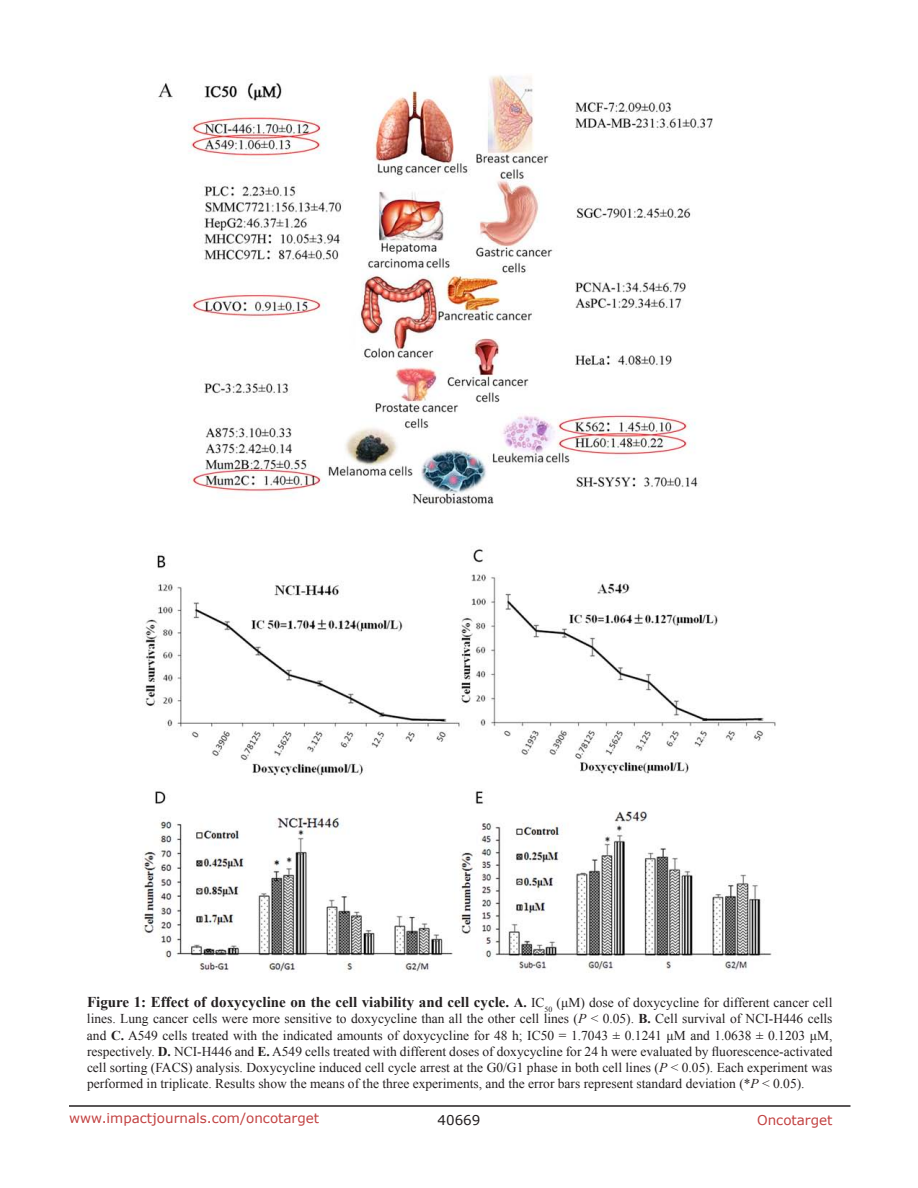
<style>
.page{position:relative;width:918px;height:1188px;background:#fff}
.page>*{position:absolute;margin:0;border:0;box-sizing:border-box;transform-origin:0 0}
.FigureText{font:700 15px "Times New Roman";color:#231f20}
.FigureText-2{font:13.5px/16.2px "Times New Roman";color:#231f20;text-align:justify}
.t1{font:13.5px "Verdana";color:#c24141}
.t2{font:13.5px "Verdana";color:#231f20}
.s1{font-size:13.5px}
.s2{font-weight:400;font-size:13.5px}
.s3{font-style:italic}
.s4{font-weight:700}
</style>
<div class="page">
<hr style="left:69px;top:1105px;width:781px;height:2px;background:#231f20">
<img style="left:143px;top:75px;width:633px;height:898px">
<p class="FigureText" style="left:87px;top:992px;width:747px">Figure 1: Effect of doxycycline on the cell viability and cell cycle. <span class="s1">A.</span> <span class="s2">IC</span><sub>50</sub> <span class="s2">(μM) dose of doxycycline for different cancer cell</span></p>
<p class="FigureText-2" style="left:87px;top:1011px;width:747px">lines. Lung cancer cells were more sensitive to doxycycline than all the other cell lines (<span class="s3">P</span> &lt; 0.05). <span class="s4">B.</span> Cell survival of NCI-H446 cells and <span class="s4">C.</span> A549 cells treated with the indicated amounts of doxycycline for 48 h; IC50 = 1.7043 ± 0.1241 μM and 1.0638 ± 0.1203 μM, respectively. <span class="s4">D.</span> NCI-H446 and <span class="s4">E.</span> A549 cells treated with different doses of doxycycline for 24 h were evaluated by fluorescence-activated cell sorting (FACS) analysis. Doxycycline induced cell cycle arrest at the G0/G1 phase in both cell lines (<span class="s3">P</span> &lt; 0.05). Each experiment was performed in triplicate. Results show the means of the three experiments, and the error bars represent standard deviation (*<span class="s3">P</span> &lt; 0.05).</p>
<p class="t1" style="left:69px;top:1109px;width:252px">www.impactjournals.com/oncotarget</p>
<p class="t2" style="left:438px;top:1111px;width:44px">40669</p>
<p class="t1" style="left:757px;top:1111px;width:77px">Oncotarget</p>
</div>
